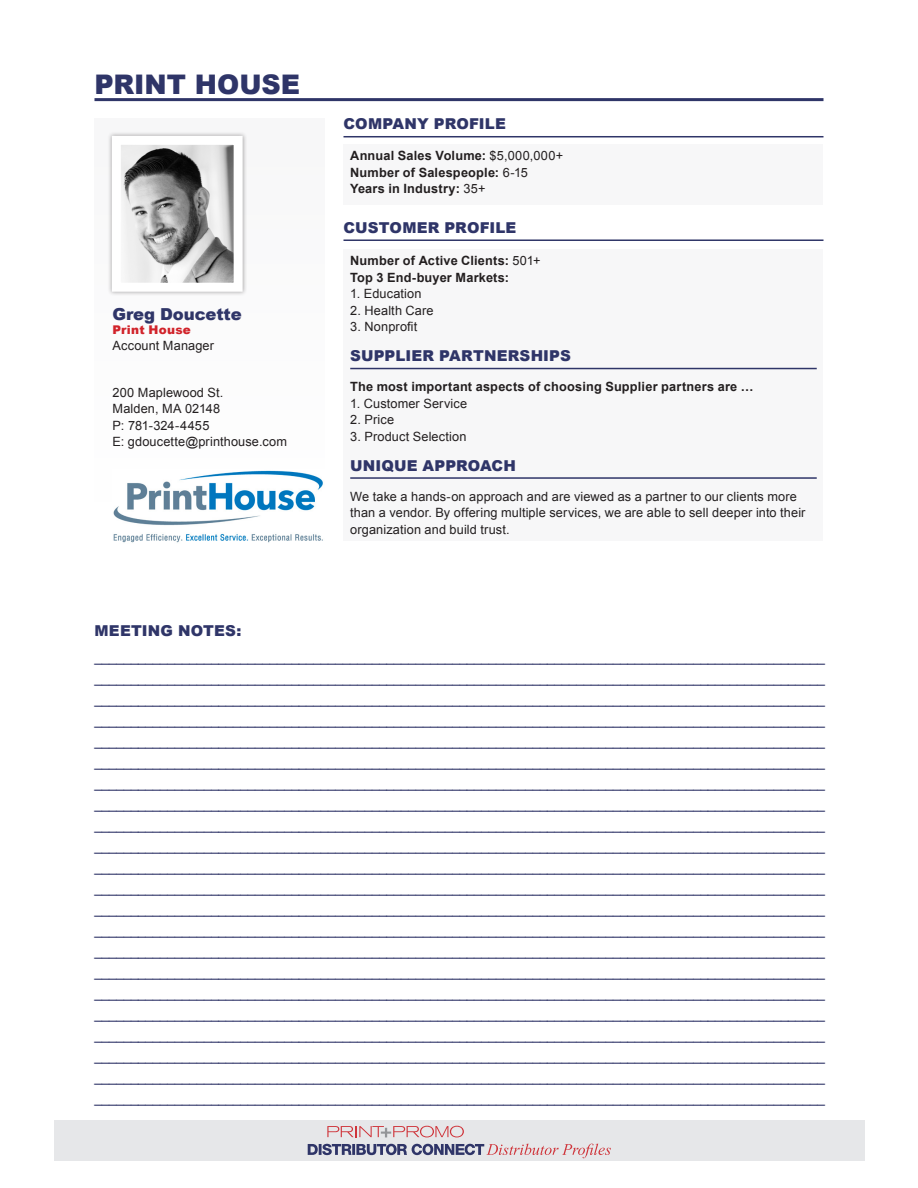
<style>
.page{position:relative;width:918px;height:1188px;background:#fff}
.page>*{position:absolute;margin:0;border:0;box-sizing:border-box;transform-origin:0 0}
.Company_Name{font:900 27px "Arial";letter-spacing:-.005em;color:#2f3568}
.Contact_Name{font:900 16.5px "Arial";letter-spacing:-.005em;color:#2f3568}
.section_heads{font:900 15px "Arial";letter-spacing:.01em;color:#2f3568}
.t1{font:13.5px/21px "Arial";color:#2f3568;text-align:justify}
.Text{font:12.75px/16.5px "Arial";letter-spacing:.01em;color:#231f20}
.Text-2{font:700 12.75px "Arial";letter-spacing:.015em;color:#231f20}
.Contact_Title{font:900 12px "Arial";letter-spacing:.02em;color:#d1232a}
.s1{font-weight:400}
</style>
<div class="page">
<div style="left:94px;top:118px;width:232px;height:384px;background:#f7f7f8"></div>
<hr style="left:94px;top:98px;width:730px;height:3px;background:#2f3568">
<div style="left:54px;top:1120px;width:810px;height:41px;background:#e6e7e9"></div>
<svg style="left:308px;top:1144px;width:303px;height:14px"></svg>
<svg style="left:327px;top:1126px;width:137px;height:11px"></svg>
<img style="left:113px;top:470px;width:210px;height:73px">
<svg style="left:109px;top:133px;width:137px;height:161px"></svg>
<hr style="left:344px;top:136px;width:480px;height:1px;background:#2f3568">
<div style="left:344px;top:144px;width:480px;height:61px;background:#f7f7f8"></div>
<hr style="left:344px;top:239px;width:480px;height:2px;background:#2f3568">
<div style="left:344px;top:249px;width:480px;height:291px;background:#f7f7f8"></div>
<hr style="left:350px;top:368px;width:467px;height:1px;background:#2f3568">
<hr style="left:350px;top:477px;width:467px;height:2px;background:#2f3568">
<p class="Company_Name" style="left:94px;top:64px;width:207px">PRINT HOUSE</p>
<p class="Contact_Name" style="left:112px;top:303px;width:131px">Greg Doucette</p>
<p class="Contact_Title" style="left:112px;top:321px;width:80px">Print House</p>
<p class="Text" style="left:112px;top:338px;width:103px">Account Manager</p>
<p class="Text" style="left:112px;top:384px;width:112px">200 Maplewood St.</p>
<p class="Text" style="left:112px;top:401px;width:109px">Malden, MA 02148</p>
<p class="Text" style="left:112px;top:417px;width:98px">P: 781-324-4455</p>
<p class="Text" style="left:112px;top:434px;width:176px">E: gdoucette@printhouse.com</p>
<p class="section_heads" style="left:344px;top:113px;width:164px">COMPANY PROFILE</p>
<p class="Text-2" style="left:350px;top:147px;width:214px">Annual Sales Volume: <span class="s1">$5,000,000+</span></p>
<p class="Text-2" style="left:350px;top:164px;width:179px">Number of Salespeople: <span class="s1">6-15</span></p>
<p class="Text-2" style="left:350px;top:180px;width:137px">Years in Industry: <span class="s1">35+</span></p>
<p class="section_heads" style="left:344px;top:216px;width:174px">CUSTOMER PROFILE</p>
<p class="Text-2" style="left:350px;top:252px;width:192px">Number of Active Clients: <span class="s1">501+</span></p>
<p class="Text-2" style="left:350px;top:269px;width:160px">Top 3 End-buyer Markets:</p>
<p class="Text" style="left:350px;top:285px;width:73px">1. Education</p>
<p class="Text" style="left:350px;top:302px;width:85px">2. Health Care</p>
<p class="Text" style="left:350px;top:318px;width:69px">3. Nonprofit</p>
<p class="section_heads" style="left:350px;top:345px;width:222px">SUPPLIER PARTNERSHIPS</p>
<p class="Text-2" style="left:350px;top:378px;width:405px">The most important aspects of choosing Supplier partners are …</p>
<p class="Text" style="left:350px;top:395px;width:119px">1. Customer Service</p>
<p class="Text" style="left:350px;top:411px;width:46px">2. Price</p>
<p class="Text" style="left:350px;top:428px;width:118px">3. Product Selection</p>
<p class="section_heads" style="left:350px;top:454px;width:167px">UNIQUE APPROACH</p>
<p class="Text" style="left:350px;top:488px;width:457px">We take a hands-on approach and are viewed as a partner to our clients more than a vendor. By offering multiple services, we are able to sell deeper into their organization and build trust.</p>
<p class="section_heads" style="left:94px;top:620px;width:148px">MEETING NOTES:</p>
<p class="t1" style="left:94px;top:647px;width:732px">____________________________________________________________________________________________________ ____________________________________________________________________________________________________ ____________________________________________________________________________________________________ ____________________________________________________________________________________________________ ____________________________________________________________________________________________________ ____________________________________________________________________________________________________ ____________________________________________________________________________________________________ ____________________________________________________________________________________________________ ____________________________________________________________________________________________________ ____________________________________________________________________________________________________ ____________________________________________________________________________________________________ ____________________________________________________________________________________________________ ____________________________________________________________________________________________________ ____________________________________________________________________________________________________ ____________________________________________________________________________________________________ ____________________________________________________________________________________________________ ____________________________________________________________________________________________________ ____________________________________________________________________________________________________ ____________________________________________________________________________________________________ ____________________________________________________________________________________________________ ____________________________________________________________________________________________________ ____________________________________________________________________________________________________</p>
</div>
